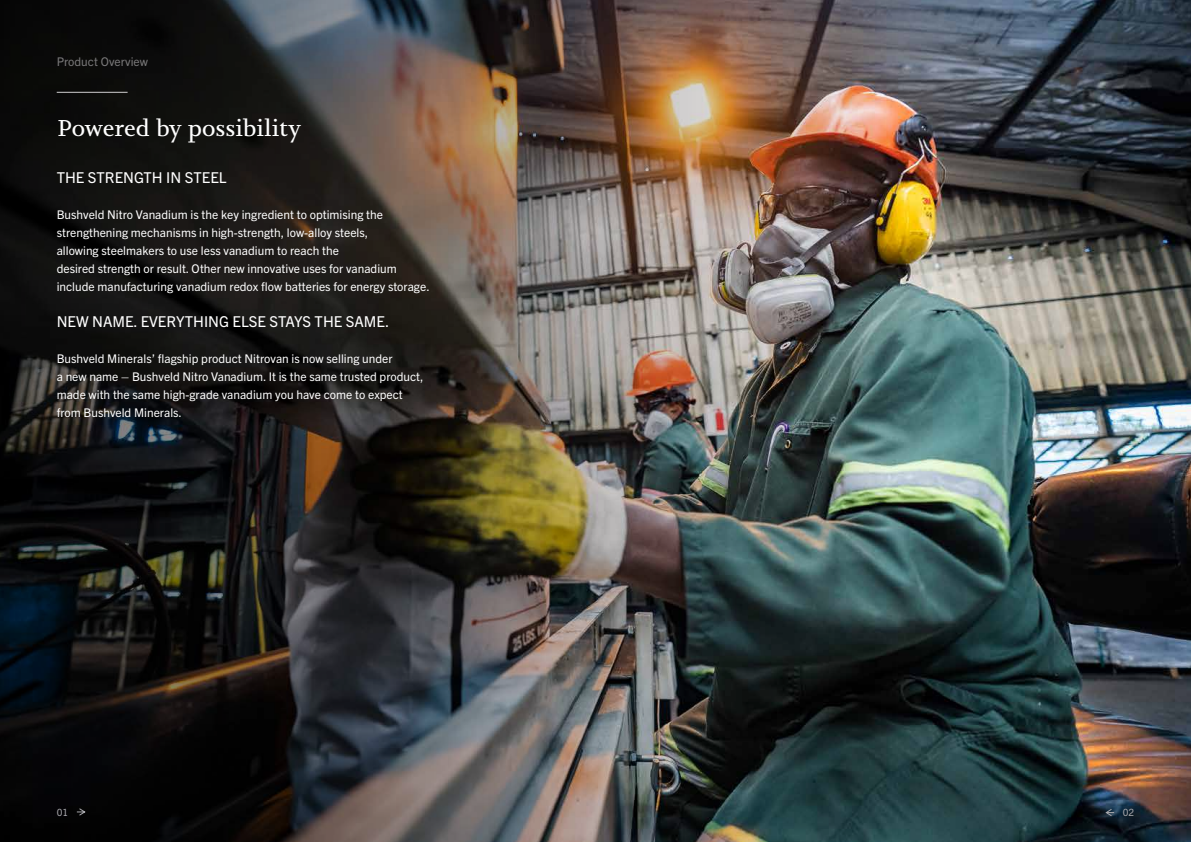
<style>
.page{position:relative;width:1191px;height:842px;background:#fff}
.page>*{position:absolute;margin:0;border:0;box-sizing:border-box;transform-origin:0 0}
.t1{font:24px "Joanna Nova";color:#fff}
.t2{font:15px "Trade Gothic Next LT Pro";color:#fff}
.t3{font:12px/18px "Trade Gothic Next LT Pro";color:#fff}
.t4{font:12px "Trade Gothic Next LT Pro";color:#797879}
.t5{font:10px "Trade Gothic Next LT Pro";color:#a8a8ac}
</style>
<div class="page">
<img style="left:972px;top:0;width:219px;height:842px">
<img style="left:0;top:0;width:972px;height:842px">
<svg style="left:76px;top:808px;width:10px;height:8px"></svg>
<svg style="left:1105px;top:809px;width:9px;height:7px"></svg>
<hr style="left:57px;top:92px;width:71px;height:1px;background:#cfced0">
<p class="t4" style="left:57px;top:53px;width:93px">Product Overview</p>
<h1 class="t1" style="left:57px;top:112px;width:246px">Powered by possibility</h1>
<p class="t2" style="left:57px;top:167px;width:171px">THE STRENGTH IN STEEL</p>
<p class="t3" style="left:57px;top:205px;width:374px">Bushveld Nitro Vanadium is the key ingredient to optimising the strengthening mechanisms in high-strength, low-alloy steels,<br>allowing steelmakers to use less vanadium to reach the<br>desired strength or result. Other new innovative uses for vanadium include manufacturing vanadium redox flow batteries for energy storage.</p>
<p class="t2" style="left:57px;top:311px;width:334px">NEW NAME. EVERYTHING ELSE STAYS THE SAME.</p>
<p class="t3" style="left:57px;top:349px;width:368px">Bushveld Minerals’ flagship product Nitrovan is now selling under<br>a new name – Bushveld Nitro Vanadium. It is the same trusted product, made with the same high-grade vanadium you have come to expect from Bushveld Minerals.</p>
<p class="t5" style="left:57px;top:805px;width:13px">01</p>
<p class="t5" style="left:1122px;top:805px;width:13px">02</p>
</div>
